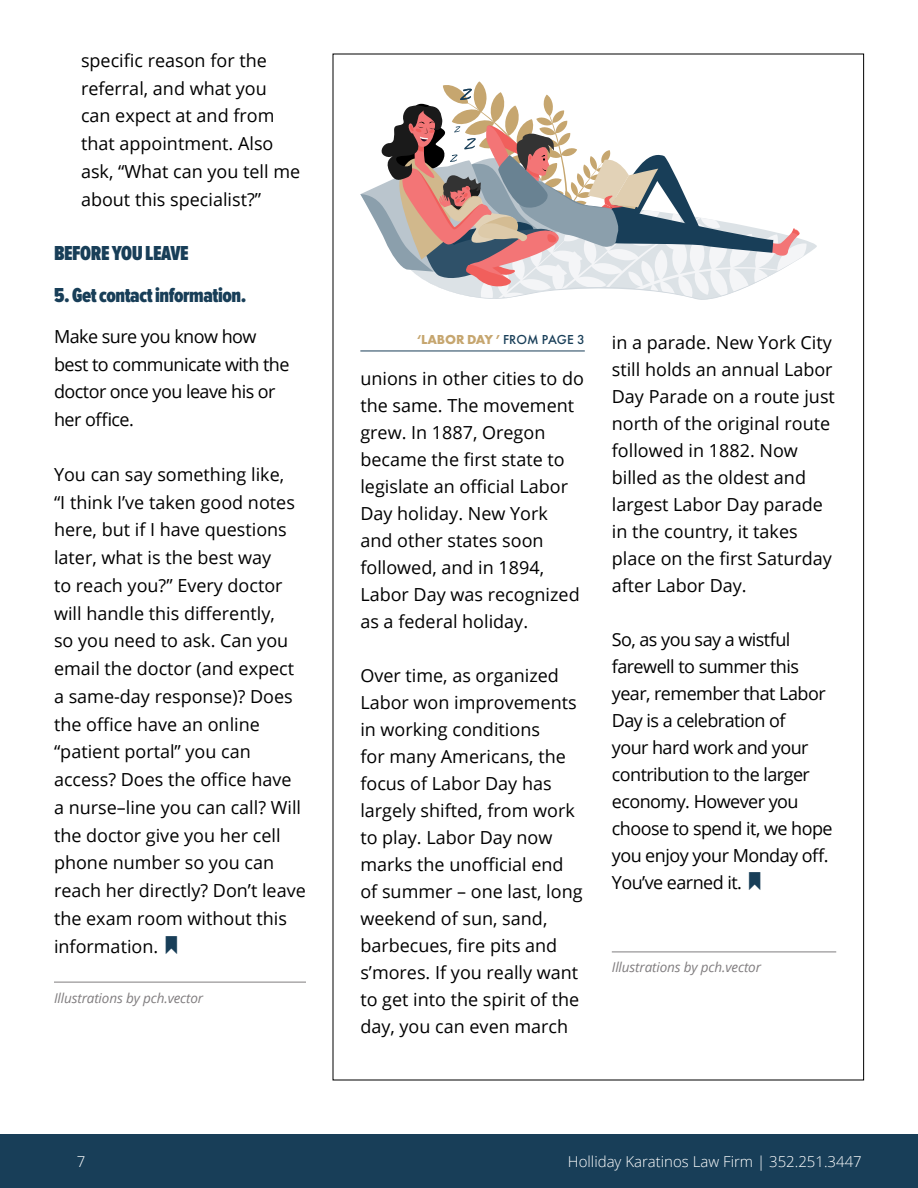
<style>
.page{position:relative;width:918px;height:1188px;background:#fff}
.page>*{position:absolute;margin:0;border:0;box-sizing:border-box;transform-origin:0 0}
.t1{font:900 21px "Proxima Nova Ex Cn";letter-spacing:-.02em;color:#183e58}
.t2{font:18px/27px "Open Sans";color:#000}
.t3{font:18px/27px "Open Sans";letter-spacing:-.03em;color:#000}
.t4{font:300 15px "Open Sans";color:#fff}
.t5{font:italic 13.5px "Open Sans";letter-spacing:-.01em;color:#807d7f}
.t6{font:700 13.5px "Futura PT";letter-spacing:-.01em;color:#c6a66f}
.s1{color:#183e58}
.s2{font-weight:500;color:#183e58}
</style>
<div class="page">
<div style="left:0;top:1134px;width:918px;height:54px;background:#183e58"></div>
<hr style="left:54px;top:982px;width:252px;height:1px;background:#807d7f">
<hr style="left:612px;top:952px;width:224px;height:1px;background:#807d7f">
<svg style="left:360px;top:81px;width:457px;height:219px"></svg>
<hr style="left:360px;top:351px;width:225px;height:1px;background:#183e58">
<p class="t2" style="left:81px;top:46px;width:221px;line-height:27.8px">specific reason for the referral, and what you can expect at and from that appointment. Also ask, “What can you tell me about this specialist?”</p>
<p class="t1" style="left:54px;top:242px;width:136px">BEFORE YOU LEAVE</p>
<p class="t1" style="left:54px;top:283px;width:194px">5. Get contact information.</p>
<p class="t3" style="left:54px;top:322px;width:237px;line-height:27.8px">Make sure you know how best to communicate with the doctor once you leave his or her office.</p>
<p class="t2" style="left:54px;top:460px;width:253px;line-height:27.8px">You can say something like,<br>“I think I’ve taken good notes here, but if I have questions later, what is the best way<br>to reach you?” Every doctor will handle this differently,<br>so you need to ask. Can you email the doctor (and expect a same-day response)? Does the office have an online “patient portal” you can access? Does the office have a nurse–line you can call? Will the doctor give you her cell phone number so you can reach her directly? Don’t leave the exam room without this information. <span class="s1">□■</span></p>
<p class="t5" style="left:54px;top:988px;width:151px">Illustrations by pch.vector</p>
<p class="t6" style="left:417px;top:331px;width:169px">‘LABOR DAY ’ <span class="s2">FROM PAGE 3</span></p>
<p class="t2" style="left:360px;top:364px;width:225px">unions in other cities to do the same. The movement grew. In 1887, Oregon became the first state to legislate an official Labor<br>Day holiday. New York and other states soon followed, and in 1894,<br>Labor Day was recognized as a federal holiday.</p>
<p class="t2" style="left:360px;top:661px;width:224px">Over time, as organized<br>Labor won improvements in working conditions<br>for many Americans, the focus of Labor Day has largely shifted, from work to play. Labor Day now marks the unofficial end of summer – one last, long weekend of sun, sand, barbecues, fire pits and s’mores. If you really want to get into the spirit of the day, you can even march</p>
<p class="t2" style="left:612px;top:328px;width:225px">in a parade. New York City still holds an annual Labor<br>Day Parade on a route just north of the original route followed in 1882. Now billed as the oldest and largest Labor Day parade in the country, it takes place on the first Saturday after Labor Day.</p>
<p class="t3" style="left:612px;top:625px;width:222px">So, as you say a wistful farewell to summer this year, remember that Labor<br>Day is a celebration of<br>your hard work and your contribution to the larger economy. However you choose to spend it, we hope you enjoy your Monday off.<br>You’ve earned it. <span class="s1">□■</span></p>
<p class="t5" style="left:612px;top:958px;width:151px">Illustrations by pch.vector</p>
<p class="t4" style="left:77px;top:1151px;width:10px">7</p>
<p class="t4" style="left:568px;top:1151px;width:295px">Holliday Karatinos Law Firm | 352.251.3447</p>
</div>
